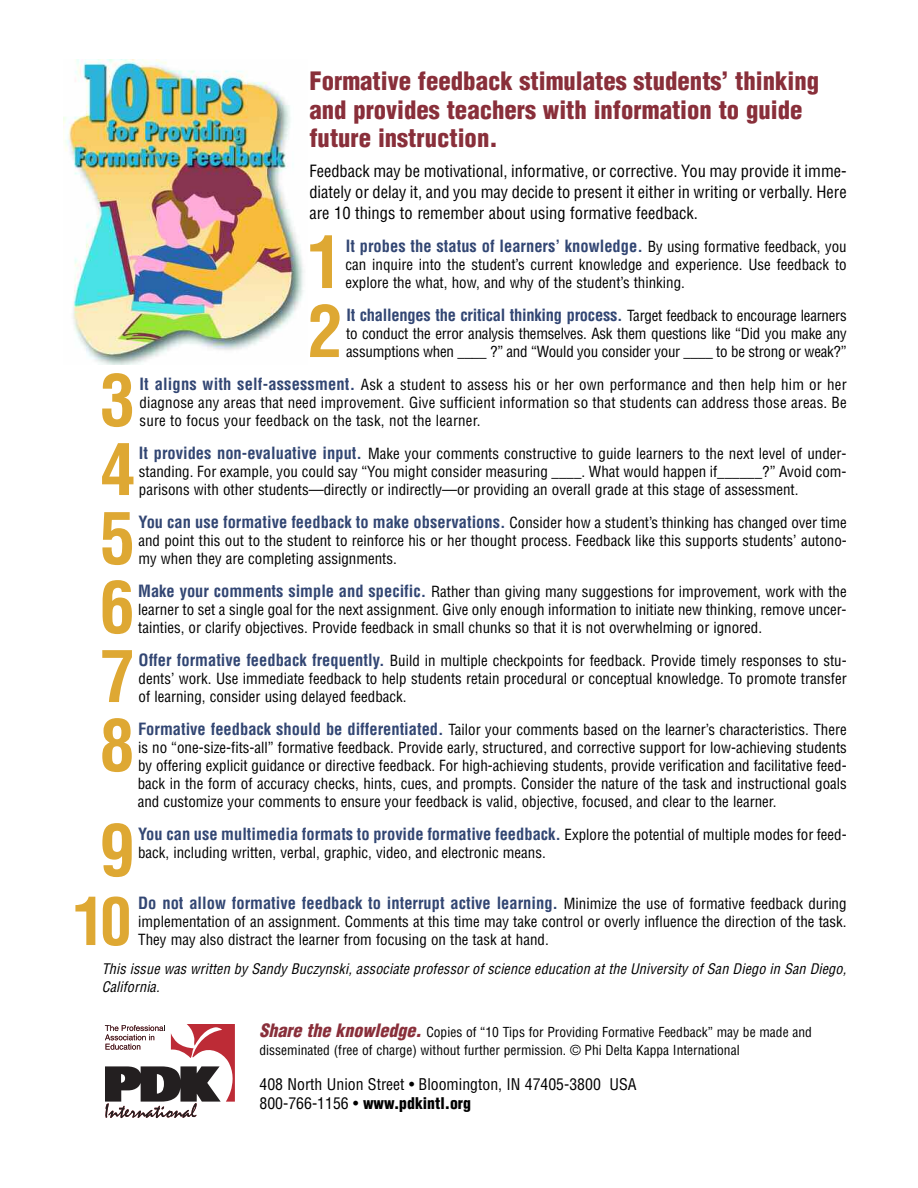
<style>
.page{position:relative;width:918px;height:1188px;background:#fff}
.page>*{position:absolute;margin:0;border:0;box-sizing:border-box;transform-origin:0 0}
.t1{font:700 condensed 70.35px "Helvetica";color:#dea833}
.t2{font:700 condensed 64.5px "Helvetica";color:#dea833}
.t3{font:900 condensed 24.75px/28.5px "Helvetica";color:#892f3a}
.t4{font:700 condensed 16.5px "Helvetica";color:#324673}
.t5{font:condensed 16.5px/21px "Helvetica";color:#000;text-align:justify}
.t6{font:condensed 15.75px/19.5px "Helvetica";color:#000}
.t7{font:condensed 15px/18px "Helvetica";color:#000;text-align:justify}
.t8{font:italic condensed 14.25px/18px "Helvetica";letter-spacing:.01em;color:#000}
.t9{font:condensed 13.5px/18px "Helvetica";color:#000}
.s1{font-weight:400;font-size:15px;color:#000}
.s2{font-weight:700;font-size:16.5px;color:#324673}
.s3{font-weight:900;font-style:italic;font-size:18px;color:#892f3a}
.s4{font-weight:900}
</style>
<div class="page">
<img style="left:63px;top:59px;width:241px;height:305px">
<svg style="left:105px;top:1025px;width:130px;height:93px"></svg>
<h3 class="t3" style="left:309px;top:67px;width:511px">Formative feedback stimulates students’ thinking and provides teachers with information to guide future instruction.</h3>
<p class="t5" style="left:309px;top:161px;width:539px">Feedback may be motivational, informative, or corrective. You may provide it imme&shy;diately or delay it, and you may decide to present it either in writing or verbally. Here are 10 things to remember about using formative feedback.</p>
<h1 class="t1" style="left:307px;top:223px;width:37px">1</h1>
<p class="t4" style="left:346px;top:237px;width:502px">It probes the status of learners’ knowledge. <span class="s1">By using formative feedback, you</span></p>
<p class="t7" style="left:346px;top:256px;width:503px">can inquire into the student’s current knowledge and experience. Use feedback to explore the what, how, and why of the student’s thinking.</p>
<h1 class="t1" style="left:308px;top:292px;width:37px">2</h1>
<p class="t4" style="left:346px;top:306px;width:502px">It challenges the critical thinking process. <span class="s1">Target feedback to encourage learners</span></p>
<p class="t7" style="left:346px;top:325px;width:502px">to conduct the error analysis themselves. Ask them questions like “Did you make any assumptions when ____ ?” and “Would you consider your ____ to be strong or weak?”</p>
<h1 class="t1" style="left:100px;top:361px;width:37px">3</h1>
<p class="t7" style="left:140px;top:376px;width:709px"><span class="s2">It aligns with self-assessment.</span> Ask a student to assess his or her own performance and then help him or her diagnose any areas that need improvement. Give sufficient information so that students can address those areas. Be sure to focus your feedback on the task, not the learner.</p>
<h1 class="t1" style="left:100px;top:430px;width:37px">4</h1>
<p class="t7" style="left:139px;top:445px;width:709px"><span class="s2">It provides non-evaluative input.</span> Make your comments constructive to guide learners to the next level of under&shy;standing. For example, you could say “You might consider measuring ____. What would happen if______?” Avoid com&shy;parisons with other students—directly or indirectly—or providing an overall grade at this stage of assessment.</p>
<h1 class="t1" style="left:100px;top:499px;width:37px">5</h1>
<p class="t7" style="left:138px;top:514px;width:710px"><span class="s2">You can use formative feedback to make observations.</span> Consider how a student’s thinking has changed over time and point this out to the student to reinforce his or her thought process. Feedback like this supports students’ autono&shy;my when they are completing assignments.</p>
<h1 class="t1" style="left:100px;top:568px;width:37px">6</h1>
<p class="t7" style="left:138px;top:583px;width:710px"><span class="s2">Make your comments simple and specific.</span> Rather than giving many suggestions for improvement, work with the learner to set a single goal for the next assignment. Give only enough information to initiate new thinking, remove uncer&shy;tainties, or clarify objectives. Provide feedback in small chunks so that it is not overwhelming or ignored.</p>
<h1 class="t1" style="left:100px;top:637px;width:37px">7</h1>
<p class="t7" style="left:139px;top:652px;width:710px"><span class="s2">Offer formative feedback frequently.</span> Build in multiple checkpoints for feedback. Provide timely responses to stu&shy;dents’ work. Use immediate feedback to help students retain procedural or conceptual knowledge. To promote transfer of learning, consider using delayed feedback.</p>
<h1 class="t1" style="left:99px;top:706px;width:37px">8</h1>
<p class="t7" style="left:138px;top:721px;width:711px"><span class="s2">Formative feedback should be differentiated.</span> Tailor your comments based on the learner’s characteristics. There is no “one-size-fits-all” formative feedback. Provide early, structured, and corrective support for low-achieving students by offering explicit guidance or directive feedback. For high-achieving students, provide verification and facilitative feed&shy;back in the form of accuracy checks, hints, cues, and prompts. Consider the nature of the task and instructional goals and customize your comments to ensure your feedback is valid, objective, focused, and clear to the learner.</p>
<h1 class="t1" style="left:99px;top:811px;width:37px">9</h1>
<p class="t4" style="left:138px;top:825px;width:710px">You can use multimedia formats to provide formative feedback. <span class="s1">Explore the potential of multiple modes for feed-</span></p>
<p class="t7" style="left:138px;top:844px;width:409px">back, including written, verbal, graphic, video, and electronic means.</p>
<h2 class="t2" style="left:73px;top:885px;width:61px">10</h2>
<p class="t4" style="left:138px;top:894px;width:710px">Do not allow formative feedback to interrupt active learning. <span class="s1">Minimize the use of formative feedback during</span></p>
<p class="t7" style="left:138px;top:913px;width:710px">implementation of an assignment. Comments at this time may take control or overly influence the direction of the task.<br>They may also distract the learner from focusing on the task at hand.</p>
<p class="t8" style="left:102px;top:960px;width:746px">This issue was written by Sandy Buczynski, associate professor of science education at the University of San Diego in San Diego,<br>California.</p>
<p class="t9" style="left:260px;top:1023px;width:554px"><span class="s3">Share the knowledge.</span> Copies of “10 Tips for Providing Formative Feedback” may be made and disseminated (free of charge) without further permission. © Phi Delta Kappa International</p>
<p class="t6" style="left:260px;top:1075px;width:379px">408 North Union Street • Bloomington, IN 47405-3800 USA<br>800-766-1156 • <span class="s4">www.pdkintl.org</span></p>
</div>
